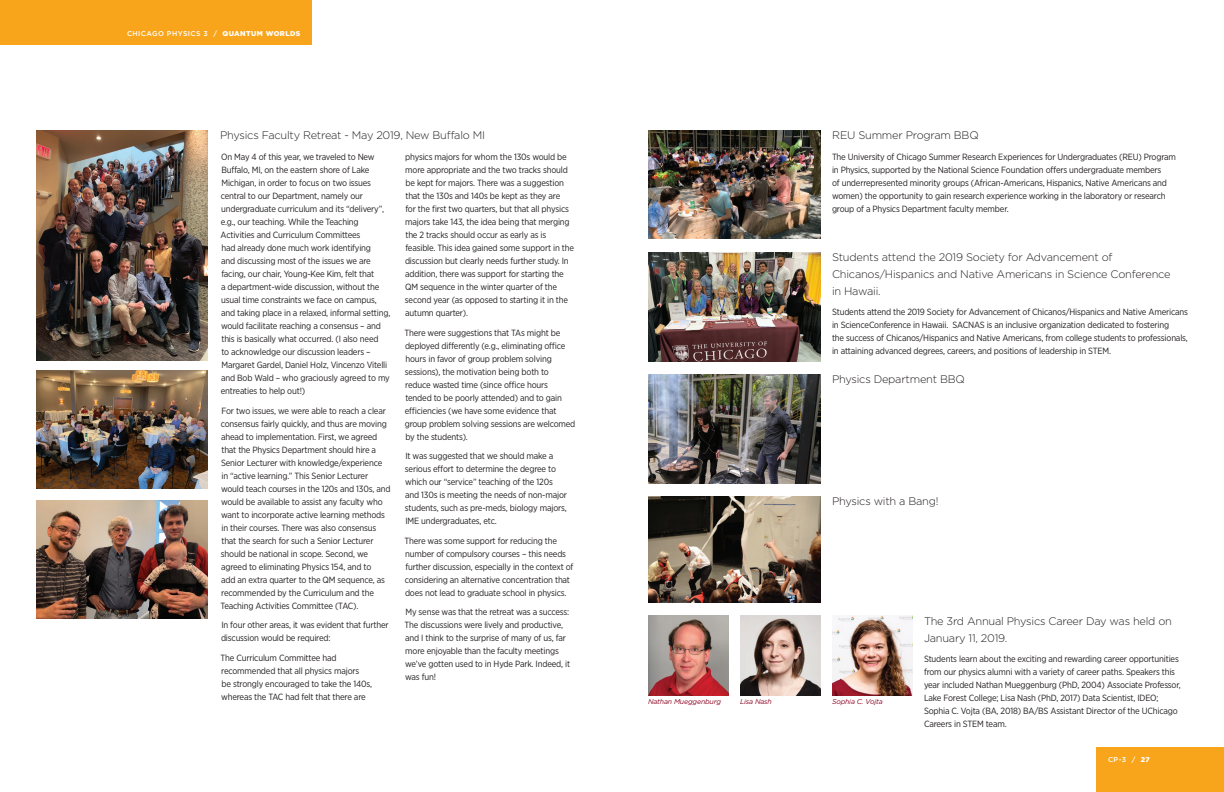
<style>
.page{position:relative;width:1224px;height:792px;background:#fff}
.page>*{position:absolute;margin:0;border:0;box-sizing:border-box;transform-origin:0 0}
.Article_Intro_P{font:300 11px/17px "Gotham";letter-spacing:-.02em;color:#231f20}
.Article_Body_1{font:9px/13px "Gotham Narrow";letter-spacing:-.02em;color:#231f20}
.fig_captions{font:italic 7px "Gotham";letter-spacing:-.02em;color:#8a011f}
.t1{font:500 7px "Gotham";letter-spacing:.06em;color:#fff}
.s1{font-weight:900}
</style>
<div class="page">
<div style="left:1096px;top:747px;width:128px;height:45px;background:#f9a51b"></div>
<div style="left:0;top:0;width:312px;height:45px;background:#f9a51b"></div>
<img style="left:648px;top:130px;width:172px;height:109px">
<img style="left:648px;top:374px;width:172px;height:109px">
<img style="left:648px;top:616px;width:80px;height:80px">
<img style="left:740px;top:616px;width:80px;height:80px">
<img style="left:832px;top:616px;width:80px;height:80px">
<img style="left:36px;top:500px;width:172px;height:118px">
<img style="left:36px;top:371px;width:172px;height:118px">
<img style="left:36px;top:130px;width:172px;height:231px">
<img style="left:648px;top:496px;width:172px;height:107px">
<img style="left:648px;top:252px;width:172px;height:109px">
<p class="t1" style="left:127px;top:29px;width:175px">CHICAGO PHYSICS 3 / <span class="s1">QUANTUM WORLDS</span></p>
<p class="Article_Intro_P" style="left:220px;top:126px;width:267px">Physics Faculty Retreat - May 2019, New Buffalo MI</p>
<p class="Article_Body_1" style="left:221px;top:150px;width:171px">On May 4 of this year, we traveled to New Buffalo, MI, on the eastern shore of Lake Michigan, in order to focus on two issues central to our Department, namely our undergraduate curriculum and its “delivery”, e.g., our teaching. While the Teaching Activities and Curriculum Committees<br>had already done much work identifying<br>and discussing most of the issues we are facing, our chair, Young-Kee Kim, felt that<br>a department-wide discussion, without the usual time constraints we face on campus, and taking place in a relaxed, informal setting, would facilitate reaching a consensus – and this is basically what occurred. (I also need<br>to acknowledge our discussion leaders – Margaret Gardel, Daniel Holz, Vincenzo Vitelli and Bob Wald – who graciously agreed to my entreaties to help out!)</p>
<p class="Article_Body_1" style="left:221px;top:404px;width:171px">For two issues, we were able to reach a clear consensus fairly quickly, and thus are moving ahead to implementation. First, we agreed that the Physics Department should hire a Senior Lecturer with knowledge/experience in “active learning.” This Senior Lecturer would teach courses in the 120s and 130s, and would be available to assist any faculty who want to incorporate active learning methods in their courses. There was also consensus that the search for such a Senior Lecturer should be national in scope. Second, we agreed to eliminating Physics 154, and to<br>add an extra quarter to the QM sequence, as recommended by the Curriculum and the Teaching Activities Committee (TAC).</p>
<p class="Article_Body_1" style="left:221px;top:618px;width:169px">In four other areas, it was evident that further discussion would be required:</p>
<p class="Article_Body_1" style="left:221px;top:651px;width:153px">The Curriculum Committee had recommended that all physics majors<br>be strongly encouraged to take the 140s, whereas the TAC had felt that there are</p>
<p class="Article_Body_1" style="left:405px;top:150px;width:171px">physics majors for whom the 130s would be more appropriate and the two tracks should be kept for majors. There was a suggestion that the 130s and 140s be kept as they are<br>for the first two quarters, but that all physics majors take 143, the idea being that merging the 2 tracks should occur as early as is feasible. This idea gained some support in the discussion but clearly needs further study. In addition, there was support for starting the QM sequence in the winter quarter of the second year (as opposed to starting it in the autumn quarter).</p>
<p class="Article_Body_1" style="left:405px;top:326px;width:172px">There were suggestions that TAs might be deployed differently (e.g., eliminating office hours in favor of group problem solving sessions), the motivation being both to reduce wasted time (since office hours tended to be poorly attended) and to gain efficiencies (we have some evidence that group problem solving sessions are welcomed by the students).</p>
<p class="Article_Body_1" style="left:405px;top:449px;width:164px">It was suggested that we should make a serious effort to determine the degree to which our “service” teaching of the 120s and 130s is meeting the needs of non-major students, such as pre-meds, biology majors, IME undergraduates, etc.</p>
<p class="Article_Body_1" style="left:405px;top:534px;width:170px">There was some support for reducing the number of compulsory courses – this needs further discussion, especially in the context of considering an alternative concentration that does not lead to graduate school in physics.</p>
<p class="Article_Body_1" style="left:405px;top:605px;width:167px">My sense was that the retreat was a success:<br>The discussions were lively and productive, and I think to the surprise of many of us, far more enjoyable than the faculty meetings we’ve gotten used to in Hyde Park. Indeed, it was fun!</p>
<p class="Article_Intro_P" style="left:832px;top:126px;width:148px">REU Summer Program BBQ</p>
<p class="Article_Body_1" style="left:832px;top:150px;width:345px">The University of Chicago Summer Research Experiences for Undergraduates (REU) Program in Physics, supported by the National Science Foundation offers undergraduate members<br>of underrepresented minority groups (African-Americans, Hispanics, Native Americans and women) the opportunity to gain research experience working in the laboratory or research group of a Physics Department faculty member.</p>
<p class="Article_Intro_P" style="left:832px;top:248px;width:340px">Students attend the 2019 Society for Advancement of<br>Chicanos/Hispanics and Native Americans in Science Conference in Hawaii.</p>
<p class="Article_Body_1" style="left:832px;top:305px;width:357px">Students attend the 2019 Society for Advancement of Chicanos/Hispanics and Native Americans in ScienceConference in Hawaii. SACNAS is an inclusive organization dedicated to fostering<br>the success of Chicanos/Hispanics and Native Americans, from college students to professionals, in attaining advanced degrees, careers, and positions of leadership in STEM.</p>
<p class="Article_Intro_P" style="left:832px;top:370px;width:134px">Physics Department BBQ</p>
<p class="Article_Intro_P" style="left:832px;top:493px;width:108px">Physics with a Bang!</p>
<p class="fig_captions" style="left:648px;top:697px;width:75px">Nathan Mueggenburg</p>
<p class="fig_captions" style="left:740px;top:698px;width:33px">Lisa Nash</p>
<p class="fig_captions" style="left:832px;top:698px;width:52px">Sophia C. Vojta</p>
<p class="Article_Intro_P" style="left:924px;top:612px;width:249px">The 3rd Annual Physics Career Day was held on<br>January 11, 2019.</p>
<p class="Article_Body_1" style="left:924px;top:652px;width:258px">Students learn about the exciting and rewarding career opportunities from our physics alumni with a variety of career paths. Speakers this year included Nathan Mueggenburg (PhD, 2004) Associate Professor, Lake Forest College; Lisa Nash (PhD, 2017) Data Scientist, IDEO; Sophia C. Vojta (BA, 2018) BA/BS Assistant Director of the UChicago Careers in STEM team.</p>
<p class="t1" style="left:1108px;top:755px;width:43px">CP-3 / <span class="s1">27</span></p>
</div>
